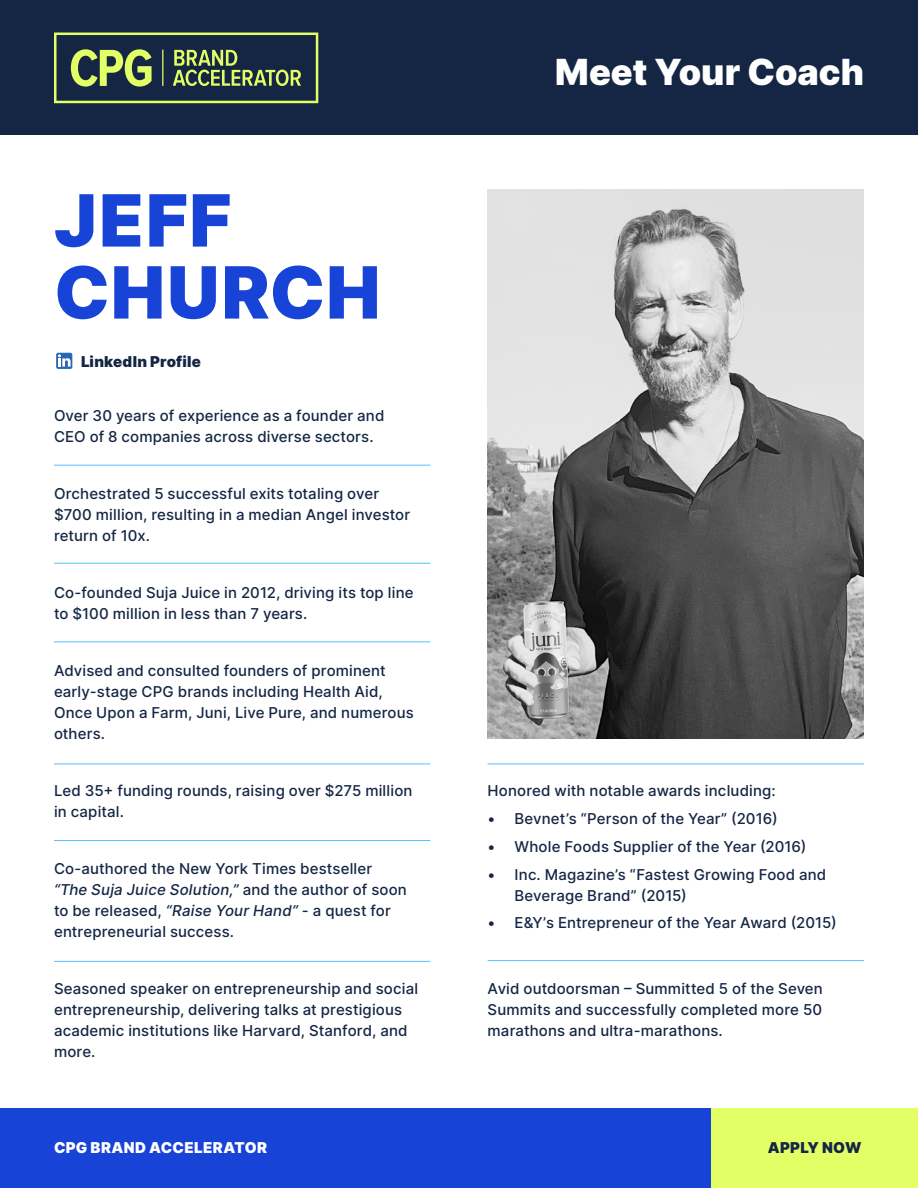
<style>
.page{position:relative;width:918px;height:1188px;background:#fff}
.page>*{position:absolute;margin:0;border:0;box-sizing:border-box;transform-origin:0 0}
.t1{font:900 72px/72px "Inter";letter-spacing:.025em;color:#1743d7}
.t2{font:900 36px "Inter";color:#fff}
.t3{font:500 15px/21px "Inter";letter-spacing:.01em;color:#152644}
.t4{font:900 15px "Inter";letter-spacing:.015em;color:#152644}
.t5{font:900 15px "Inter";letter-spacing:.025em;color:#fff}
.s1{font-style:italic}
</style>
<div class="page">
<div style="left:0;top:1108px;width:918px;height:80px;background:#1743d7"></div>
<div style="left:0;top:0;width:918px;height:135px;background:#152644"></div>
<svg style="left:54px;top:33px;width:264px;height:70px"></svg>
<img style="left:488px;top:189px;width:376px;height:550px">
<div style="left:56px;top:353px;width:16px;height:16px;background:#2966b3;border-radius:2px"></div>
<svg style="left:58px;top:354px;width:13px;height:13px"></svg>
<hr style="left:54px;top:465px;width:376px;height:1px;background:#51c2ff">
<hr style="left:54px;top:563px;width:376px;height:1px;background:#51c2ff">
<hr style="left:54px;top:642px;width:376px;height:1px;background:#51c2ff">
<hr style="left:54px;top:764px;width:376px;height:1px;background:#51c2ff">
<hr style="left:488px;top:764px;width:376px;height:1px;background:#51c2ff">
<hr style="left:54px;top:840px;width:376px;height:1px;background:#51c2ff">
<hr style="left:54px;top:961px;width:376px;height:1px;background:#51c2ff">
<hr style="left:488px;top:960px;width:376px;height:1px;background:#51c2ff">
<div style="left:711px;top:1108px;width:207px;height:80px;background:#e2ff65"></div>
<h1 class="t1" style="left:54px;top:182px;width:327px">JEFF<br>CHURCH</h1>
<p class="t4" style="left:81px;top:350px;width:121px">LinkedIn Profile</p>
<p class="t3" style="left:54px;top:405px;width:332px">Over 30 years of experience as a founder and<br>CEO of 8 companies across diverse sectors.</p>
<p class="t3" style="left:54px;top:483px;width:358px">Orchestrated 5 successful exits totaling over $700 million, resulting in a median Angel investor return of 10x.</p>
<p class="t3" style="left:54px;top:582px;width:361px">Co-founded Suja Juice in 2012, driving its top line to $100 million in less than 7 years.</p>
<p class="t3" style="left:54px;top:660px;width:361px">Advised and consulted founders of prominent early-stage CPG brands including Health Aid, Once Upon a Farm, Juni, Live Pure, and numerous others.</p>
<p class="t3" style="left:54px;top:780px;width:360px">Led 35+ funding rounds, raising over $275 million in capital.</p>
<p class="t3" style="left:54px;top:858px;width:354px">Co-authored the New York Times bestseller <span class="s1">“The Suja Juice Solution,”</span> and the author of soon to be released, <span class="s1">“Raise Your Hand”</span> - a quest for entrepreneurial success.</p>
<p class="t3" style="left:54px;top:978px;width:366px">Seasoned speaker on entrepreneurship and social entrepreneurship, delivering talks at prestigious academic institutions like Harvard, Stanford, and more.</p>
<h2 class="t2" style="left:555px;top:45px;width:310px">Meet Your Coach</h2>
<p class="t3" style="left:488px;top:780px;width:290px">Honored with notable awards including:</p>
<p class="t3" style="left:488px;top:808px;width:292px">• Bevnet’s “Person of the Year” (2016)</p>
<p class="t3" style="left:488px;top:836px;width:320px">• Whole Foods Supplier of the Year (2016)</p>
<p class="t3" style="left:515px;top:863px;width:313px;text-indent:-27px">• Inc. Magazine’s “Fastest Growing Food and<br>Beverage Brand” (2015)</p>
<p class="t3" style="left:488px;top:912px;width:351px">• E&amp;Y’s Entrepreneur of the Year Award (2015)</p>
<p class="t3" style="left:488px;top:978px;width:337px;text-align:justify">Avid outdoorsman – Summitted 5 of the Seven Summits and successfully completed more 50 marathons and ultra-marathons.</p>
<p class="t5" style="left:54px;top:1136px;width:215px">CPG BRAND ACCELERATOR</p>
<p class="t4" style="left:768px;top:1136px;width:95px">APPLY NOW</p>
</div>
